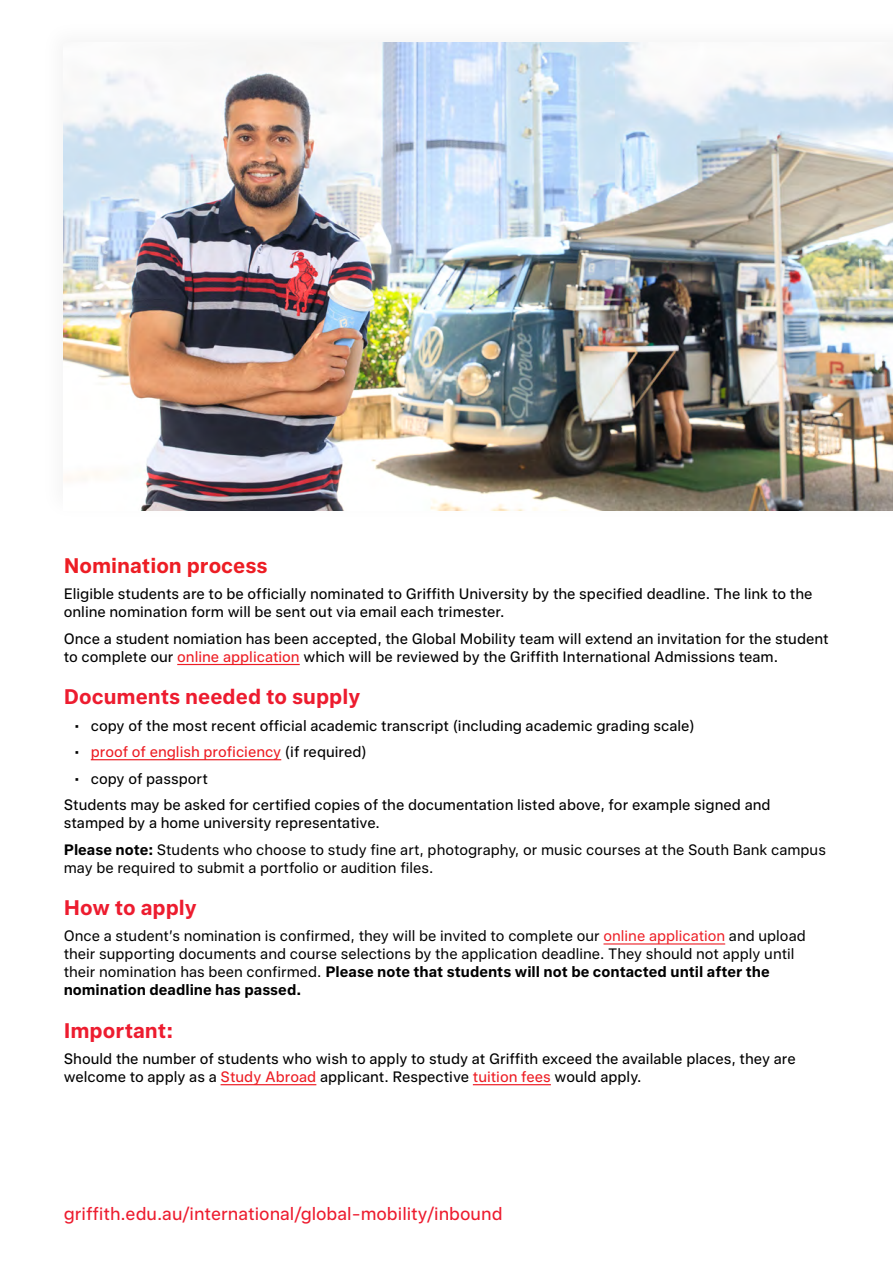
<style>
.page{position:relative;width:893px;height:1263px;background:#fff}
.page>*{position:absolute;margin:0;border:0;box-sizing:border-box;transform-origin:0 0}
.t1{font:700 21px "Griffith Sans Text";color:#ed1c2f}
.t2{font:700 21px "Griffith Sans Text";color:#ed1d24}
.t3{font:18px "Griffith Sans Text";color:#ed1c2f}
.t4{font:15px/18px "Griffith Sans Text";color:#000}
.t5{font:15px/18px "Griffith Sans Text";color:#000}
.t6{font:15px "Griffith Sans Text";color:#ed1d24}
.s1{color:#ed1d24}
.s2{color:#000}
.s3{font-style:inherit}
.s4{font-weight:700}
</style>
<div class="page">
<img style="left:64px;top:43px;width:829px;height:467px">
<hr style="left:177px;top:664px;width:123px;height:1px;background:#ed1d24">
<hr style="left:91px;top:759px;width:190px;height:1px;background:#ed1d24">
<hr style="left:603px;top:943px;width:122px;height:1px;background:#ed1d24">
<hr style="left:221px;top:1084px;width:95px;height:1px;background:#ed1d24">
<hr style="left:473px;top:1084px;width:78px;height:1px;background:#ed1d24">
<h1 class="t2" style="left:64px;top:553px;width:205px">Nomination process</h1>
<p class="t4" style="left:64px;top:585px;width:750px">Eligible students are to be officially nominated to Griffith University by the specified deadline. The link to the online nomination form will be sent out via email each trimester.</p>
<p class="t4" style="left:64px;top:630px;width:766px">Once a student nomiation has been accepted, the Global Mobility team will extend an invitation for the student to complete our <span class="s1">online application</span> which will be reviewed by the Griffith International Admissions team.</p>
<h1 class="t1" style="left:64px;top:685px;width:298px">Documents needed to supply</h1>
<p class="t4" style="left:74px;top:716px;width:623px">• copy of the most recent official academic transcript (including academic grading scale)</p>
<p class="t6" style="left:74px;top:743px;width:295px"><span class="s2">•</span> proof of english proficiency <span class="s2">(if required)</span></p>
<p class="t4" style="left:64px;top:765px;width:708px;line-height:26.5px;text-indent:10px">• copy of passport<br>Students may be asked for certified copies of the documentation listed above, for example signed and</p>
<p class="t5" style="left:64px;top:810px;width:764px;line-height:26.5px"><span class="s3">stamped by a home university representative.<br></span><span class="s4">Please note:</span> Students who choose to study fine art, photography, or music courses at the South Bank campus</p>
<p class="t5" style="left:64px;top:858px;width:371px">may be required to submit a portfolio or audition files.</p>
<h1 class="t1" style="left:64px;top:895px;width:134px">How to apply</h1>
<p class="t5" style="left:64px;top:927px;width:743px">Once a student’s nomination is confirmed, they will be invited to complete our <span class="s1">online application</span> and upload their supporting documents and course selections by the application deadline. They should not apply until their nomination has been confirmed. <span class="s4">Please note that students will not be contacted until after the nomination deadline has passed.</span></p>
<h1 class="t1" style="left:64px;top:1018px;width:111px">Important:</h1>
<p class="t4" style="left:64px;top:1050px;width:733px">Should the number of students who wish to apply to study at Griffith exceed the available places, they are welcome to apply as a <span class="s1">Study Abroad</span> applicant. Respective <span class="s1">tuition fees</span> would apply.</p>
<p class="t3" style="left:64px;top:1204px;width:440px">griffith.edu.au/international/global-mobility/inbound</p>
</div>
